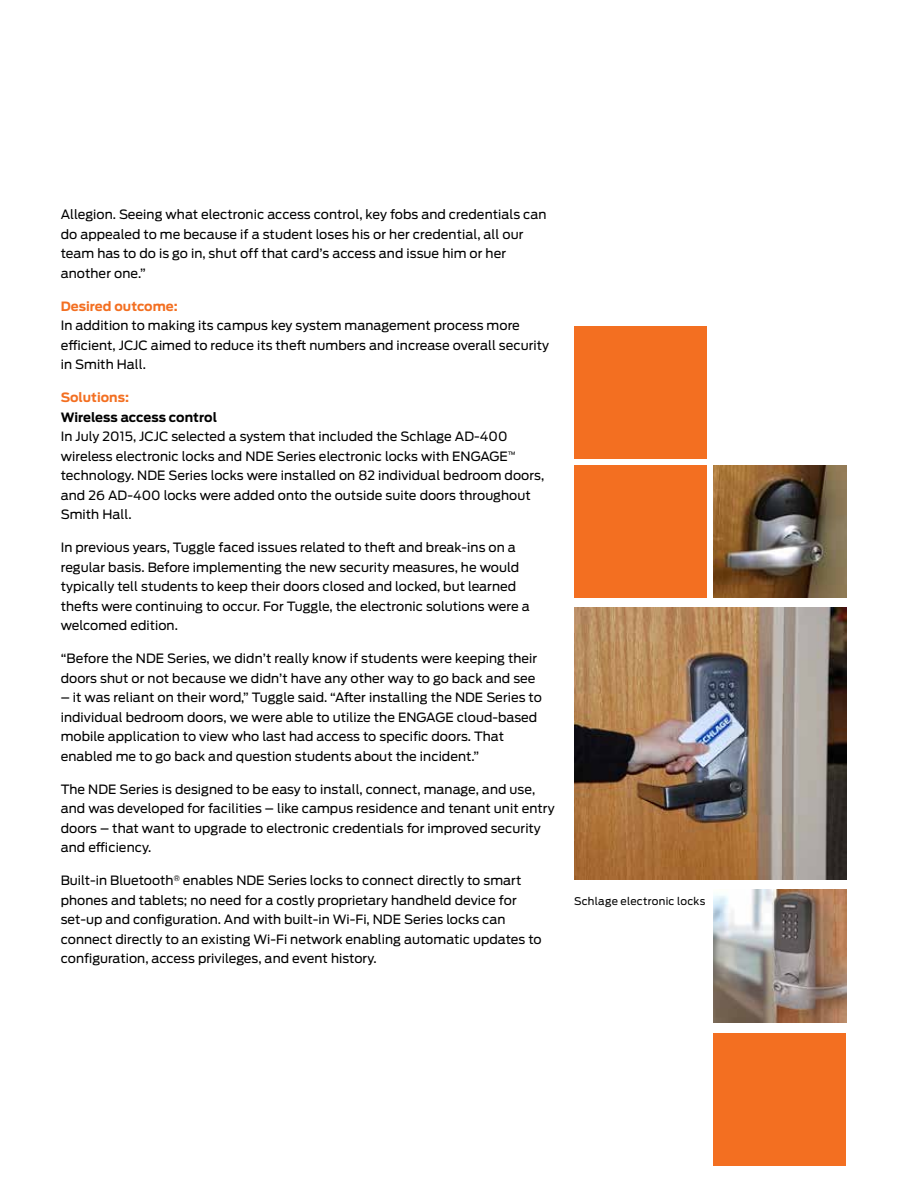
<style>
.page{position:relative;width:918px;height:1188px;background:#fff}
.page>*{position:absolute;margin:0;border:0;box-sizing:border-box;transform-origin:0 0}
.t1{font:12.75px/19.5px "Antenna";letter-spacing:.005em;color:#000}
.t2{font:700 12.75px "Antenna";letter-spacing:.005em;color:#f36f21}
.t3{font:700 12.75px "Antenna";letter-spacing:.005em;color:#000}
.t4{font:10.5px "Antenna";letter-spacing:.02em;color:#000}
</style>
<div class="page">
<img style="left:574px;top:608px;width:272px;height:272px">
<div style="left:574px;top:465px;width:133px;height:133px;background:#f36f21"></div>
<div style="left:574px;top:326px;width:133px;height:133px;background:#f36f21"></div>
<img style="left:714px;top:889px;width:132px;height:133px">
<div style="left:714px;top:1034px;width:132px;height:132px;background:#f36f21"></div>
<img style="left:714px;top:465px;width:132px;height:133px">
<p class="t1" style="left:61px;top:205px;width:487px">Allegion. Seeing what electronic access control, key fobs and credentials can do appealed to me because if a student loses his or her credential, all our team has to do is go in, shut off that card’s access and issue him or her another one.”</p>
<p class="t2" style="left:61px;top:297px;width:119px">Desired outcome:</p>
<p class="t1" style="left:61px;top:316px;width:490px">In addition to making its campus key system management process more efficient, JCJC aimed to reduce its theft numbers and increase overall security in Smith Hall.</p>
<p class="t2" style="left:61px;top:389px;width:70px">Solutions:</p>
<p class="t3" style="left:61px;top:408px;width:158px">Wireless access control</p>
<p class="t1" style="left:61px;top:427px;width:485px">In July 2015, JCJC selected a system that included the Schlage AD-400 wireless electronic locks and NDE Series electronic locks with ENGAGE<sup>™ </sup>technology. NDE Series locks were installed on 82 individual bedroom doors, and 26 AD-400 locks were added onto the outside suite doors throughout Smith Hall.</p>
<p class="t1" style="left:61px;top:538px;width:471px">In previous years, Tuggle faced issues related to theft and break-ins on a regular basis. Before implementing the new security measures, he would typically tell students to keep their doors closed and locked, but learned thefts were continuing to occur. For Tuggle, the electronic solutions were a welcomed edition.</p>
<p class="t1" style="left:61px;top:649px;width:478px">“Before the NDE Series, we didn’t really know if students were keeping their doors shut or not because we didn’t have any other way to go back and see</p>
<p class="t1" style="left:61px;top:688px;width:483px">– it was reliant on their word,” Tuggle said. “After installing the NDE Series to individual bedroom doors, we were able to utilize the ENGAGE cloud-based mobile application to view who last had access to specific doors. That enabled me to go back and question students about the incident.”</p>
<p class="t1" style="left:61px;top:779px;width:495px">The NDE Series is designed to be easy to install, connect, manage, and use, and was developed for facilities – like campus residence and tenant unit entry doors – that want to upgrade to electronic credentials for improved security and efficiency.</p>
<p class="t1" style="left:61px;top:871px;width:482px">Built-in Bluetooth<sup>®</sup> enables NDE Series locks to connect directly to smart phones and tablets; no need for a costly proprietary handheld device for set-up and configuration. And with built-in Wi-Fi, NDE Series locks can connect directly to an existing Wi-Fi network enabling automatic updates to configuration, access privileges, and event history.</p>
<p class="t4" style="left:574px;top:894px;width:133px">Schlage electronic locks</p>
</div>
